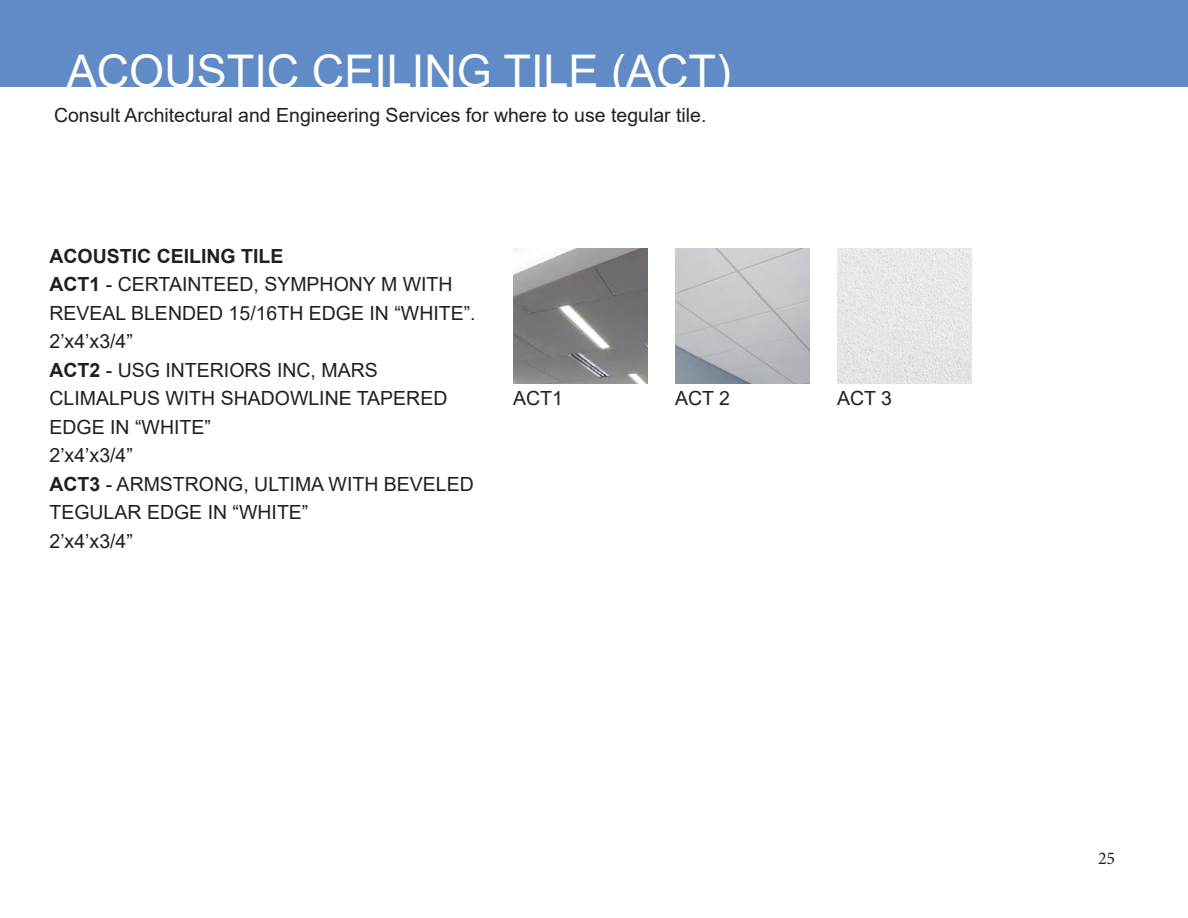
<style>
.page{position:relative;width:1188px;height:918px;background:#fff}
.page>*{position:absolute;margin:0;border:0;box-sizing:border-box;transform-origin:0 0}
.t1{font:45px "Arial";color:#fff}
.t2{font:19.5px/28.5px "Arial";color:#231f20}
.t3{font:700 19.5px "Arial";color:#231f20}
.t4{font:18px "Minion Pro";color:#231f20}
.s1{font-weight:700}
</style>
<div class="page">
<div style="left:0;top:0;width:1188px;height:87px;background:#618bc6"></div>
<img style="left:513px;top:248px;width:135px;height:135px">
<img style="left:675px;top:248px;width:135px;height:135px">
<img style="left:837px;top:248px;width:135px;height:135px">
<h3 class="t1" style="left:67px;top:40px;width:666px">ACOUSTIC CEILING TILE (ACT)</h3>
<p class="t2" style="left:54px;top:101px;width:654px">Consult Architectural and Engineering Services for where to use tegular tile.</p>
<h4 class="t3" style="left:49px;top:242px;width:236px">ACOUSTIC CEILING TILE</h4>
<p class="t2" style="left:49px;top:270px;width:428px"><span class="s1">ACT1</span> - CERTAINTEED, SYMPHONY M WITH<br>REVEAL BLENDED 15/16TH EDGE IN “WHITE”.<br>2’x4’x3/4”</p>
<p class="t2" style="left:49px;top:355px;width:400px"><span class="s1">ACT2</span> - USG INTERIORS INC, MARS<br>CLIMALPUS WITH SHADOWLINE TAPERED<br>EDGE IN “WHITE”<br>2’x4’x3/4”</p>
<p class="t2" style="left:49px;top:469px;width:426px"><span class="s1">ACT3</span> - ARMSTRONG, ULTIMA WITH BEVELED<br>TEGULAR EDGE IN “WHITE”<br>2’x4’x3/4”</p>
<p class="t2" style="left:513px;top:383px;width:51px">ACT1</p>
<p class="t2" style="left:675px;top:383px;width:56px">ACT 2</p>
<p class="t2" style="left:837px;top:383px;width:56px">ACT 3</p>
<p class="t4" style="left:1098px;top:846px;width:19px">25</p>
</div>
